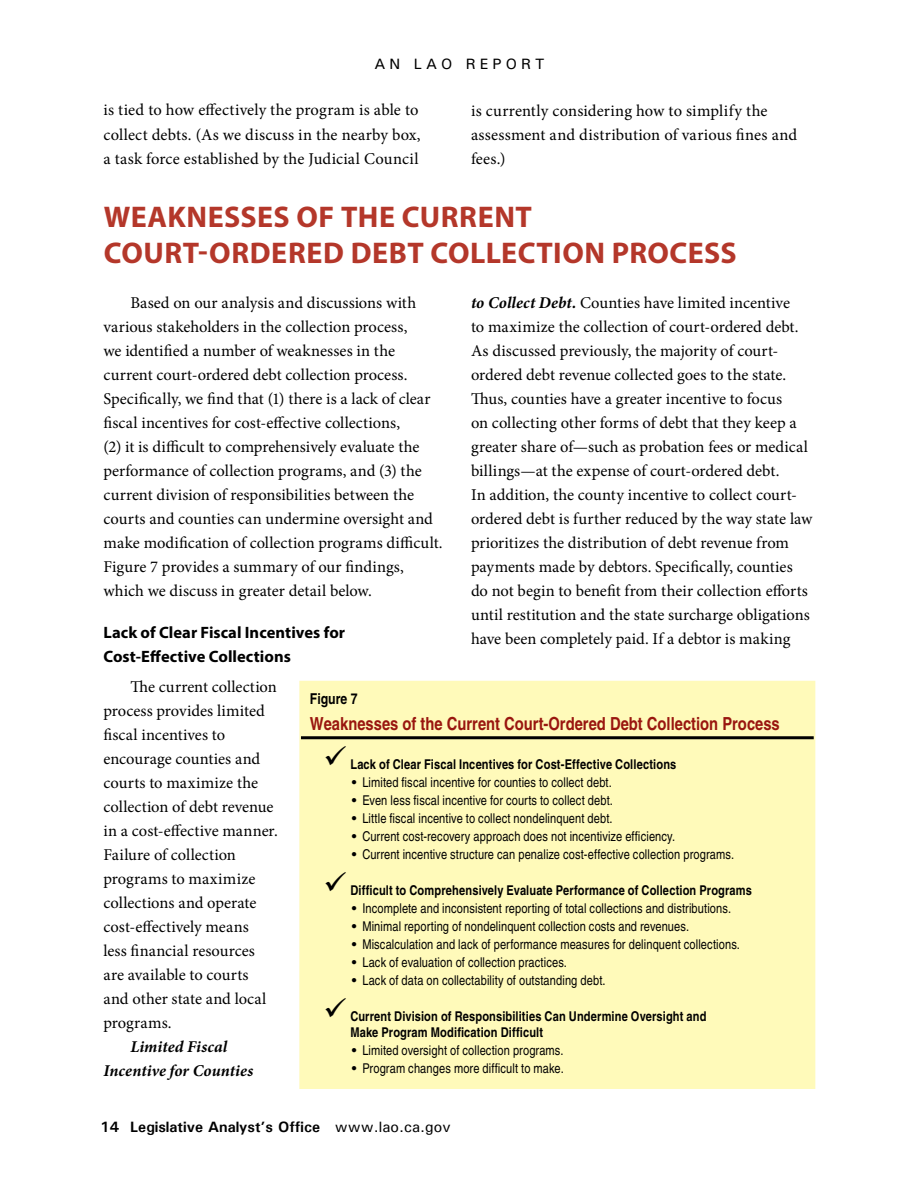
<style>
.page{position:relative;width:918px;height:1188px;background:#fff}
.page>*{position:absolute;margin:0;border:0;box-sizing:border-box;transform-origin:0 0}
.t1{font:700 30px/36px "Myriad Pro";letter-spacing:.015em;color:#b4372a}
.t2{font:700 condensed 18px "Helvetica";color:#99160f}
.t3{font:16.5px/24px "Minion Pro";letter-spacing:.005em;color:#000}
.t4{font:700 16.5px/24px "Myriad Pro";color:#000}
.t5{font:italic 700 16.5px/24px "Minion Pro";letter-spacing:.005em;color:#000;text-align:center}
.t6{font:700 15px "Univers";color:#000}
.t7{font:500 15px "Univers";letter-spacing:.28em;color:#000}
.t8{font:700 condensed 15px "Helvetica";color:#000}
.t9{font:condensed 13.5px "Helvetica";letter-spacing:.01em;color:#000}
.t10{font:700 condensed 13.5px/16.2px "Helvetica";letter-spacing:.01em;color:#000}
.s1{font-weight:700;font-style:italic}
.s2{font-stretch:normal}
.s3{font-weight:500}
</style>
<div class="page">
<div style="left:300px;top:682px;width:515px;height:406px;background:#fffaba"></div>
<hr style="left:301px;top:736px;width:513px;height:3px;background:#000">
<div style="left:299px;top:681px;width:516px;height:408px;border:2px solid #fffaba"></div>
<p class="t7" style="left:374px;top:55px;width:172px">AN LAO REPORT</p>
<p class="t3" style="left:104px;top:98px;width:319px">is tied to how effectively the program is able to collect debts. (As we discuss in the nearby box, a task force established by the Judicial Council</p>
<p class="t3" style="left:471px;top:98px;width:328px">is currently considering how to simplify the assessment and distribution of various fines and fees.)</p>
<h1 class="t1" style="left:104px;top:198px;width:634px">WEAKNESSES OF THE CURRENT<br>COURT-ORDERED DEBT COLLECTION PROCESS</h1>
<p class="t3" style="left:104px;top:291px;width:341px;text-indent:27px">Based on our analysis and discussions with various stakeholders in the collection process,<br>we identified a number of weaknesses in the current court-ordered debt collection process.<br>Specifically, we find that (1) there is a lack of clear fiscal incentives for cost-effective collections,<br>(2) it is difficult to comprehensively evaluate the performance of collection programs, and (3) the current division of responsibilities between the courts and counties can undermine oversight and make modification of collection programs difficult.<br>Figure 7 provides a summary of our findings, which we discuss in greater detail below.</p>
<p class="t4" style="left:104px;top:620px;width:243px">Lack of Clear Fiscal Incentives for<br>Cost-Effective Collections</p>
<p class="t3" style="left:104px;top:675px;width:176px;text-indent:27px">The current collection process provides limited fiscal incentives to encourage counties and courts to maximize the collection of debt revenue in a cost-effective manner.<br>Failure of collection programs to maximize collections and operate cost-effectively means<br>less financial resources are available to courts and other state and local programs.</p>
<p class="t5" style="left:104px;top:1034px;width:151px">Limited Fiscal<br>Incentive for Counties</p>
<p class="t3" style="left:471px;top:291px;width:343px"><span class="s1">to Collect Debt.</span> Counties have limited incentive<br>to maximize the collection of court-ordered debt.<br>As discussed previously, the majority of court&shy;ordered debt revenue collected goes to the state.<br>Thus, counties have a greater incentive to focus<br>on collecting other forms of debt that they keep a greater share of—such as probation fees or medical billings—at the expense of court-ordered debt.<br>In addition, the county incentive to collect court&shy;ordered debt is further reduced by the way state law prioritizes the distribution of debt revenue from payments made by debtors. Specifically, counties do not begin to benefit from their collection efforts until restitution and the state surcharge obligations have been completely paid. If a debtor is making</p>
<p class="t8" style="left:310px;top:689px;width:49px">Figure 7</p>
<p class="t2" style="left:310px;top:712px;width:471px">Weaknesses of the Current Court-Ordered Debt Collection Process</p>
<p class="t10" style="left:350px;top:756px;width:328px">Lack of Clear Fiscal Incentives for Cost-Effective Collections</p>
<p class="t9" style="left:352px;top:775px;width:262px"><span class="s2">•</span> Limited fiscal incentive for counties to collect debt.</p>
<p class="t9" style="left:352px;top:793px;width:263px"><span class="s2">•</span> Even less fiscal incentive for courts to collect debt.</p>
<p class="t9" style="left:352px;top:811px;width:262px"><span class="s2">•</span> Little fiscal incentive to collect nondelinquent debt.</p>
<p class="t9" style="left:352px;top:829px;width:325px"><span class="s2">•</span> Current cost-recovery approach does not incentivize efficiency.</p>
<p class="t9" style="left:352px;top:847px;width:384px"><span class="s2">•</span> Current incentive structure can penalize cost-effective collection programs.</p>
<p class="t10" style="left:350px;top:882px;width:403px">Difficult to Comprehensively Evaluate Performance of Collection Programs</p>
<p class="t9" style="left:352px;top:901px;width:381px"><span class="s2">•</span> Incomplete and inconsistent reporting of total collections and distributions.</p>
<p class="t9" style="left:352px;top:919px;width:339px"><span class="s2">•</span> Minimal reporting of nondelinquent collection costs and revenues.</p>
<p class="t9" style="left:352px;top:937px;width:390px"><span class="s2">•</span> Miscalculation and lack of performance measures for delinquent collections.</p>
<p class="t9" style="left:352px;top:955px;width:217px"><span class="s2">•</span> Lack of evaluation of collection practices.</p>
<p class="t9" style="left:352px;top:973px;width:255px"><span class="s2">•</span> Lack of data on collectability of outstanding debt.</p>
<p class="t10" style="left:350px;top:1008px;width:358px">Current Division of Responsibilities Can Undermine Oversight and<br>Make Program Modification Difficult</p>
<p class="t9" style="left:352px;top:1043px;width:213px"><span class="s2">•</span> Limited oversight of collection programs.</p>
<p class="t9" style="left:352px;top:1061px;width:213px"><span class="s2">•</span> Program changes more difficult to make.</p>
<p class="t6" style="left:100px;top:1118px;width:352px">14 Legislative Analyst’s Office <span class="s3">www.lao.ca.gov</span></p>
</div>
